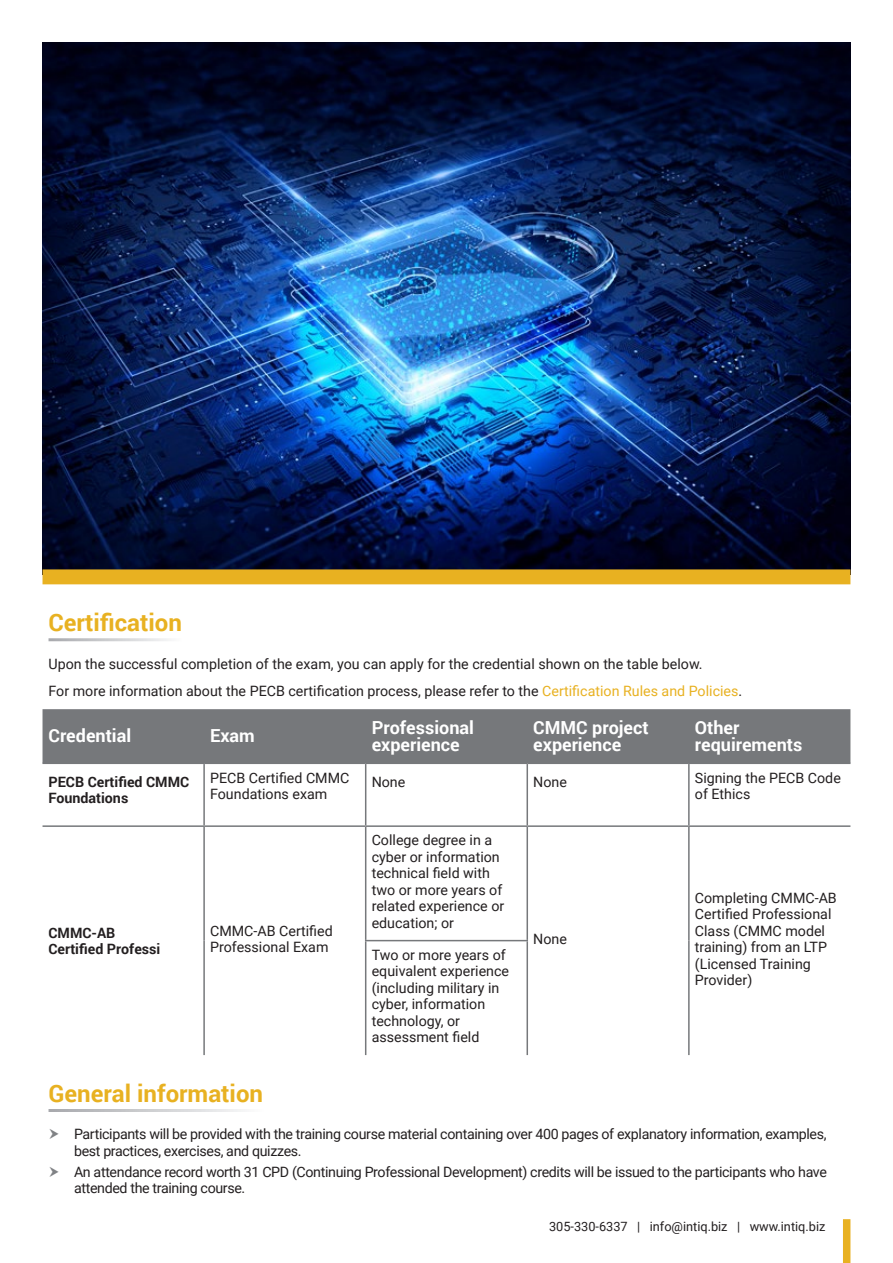
<style>
.page{position:relative;width:893px;height:1263px;background:#fff}
.page>*{position:absolute;margin:0;border:0;box-sizing:border-box;transform-origin:0 0}
.t1{font:700 24px "Roboto";color:#e8b121}
.t2{font:700 18px/16.5px "Roboto";color:#fff}
.Bullet_Points{font:14.25px/16.5px "Roboto";color:#231f20}
.Bullet_Points-2{font:14.25px/16.5px "Roboto";letter-spacing:-.025em;color:#231f20}
.t3{font:700 14.25px "Roboto";color:#231f20}
.t4{font:12.75px "Roboto";color:#231f20}
.s1{color:#e8b121}
</style>
<div class="page">
<img style="left:43px;top:43px;width:807px;height:526px">
<div style="left:43px;top:569px;width:807px;height:15px;background:#e8b121"></div>
<div style="left:43px;top:709px;width:807px;height:53px;background:#76787b"></div>
<hr style="left:43px;top:825px;width:161px;height:2px;background:#76787b">
<hr style="left:204px;top:825px;width:162px;height:2px;background:#76787b">
<hr style="left:366px;top:825px;width:161px;height:2px;background:#76787b">
<hr style="left:527px;top:825px;width:162px;height:2px;background:#76787b">
<hr style="left:689px;top:825px;width:161px;height:2px;background:#76787b">
<hr style="left:365px;top:940px;width:163px;height:1px;background:#76787b">
<hr style="left:203px;top:764px;width:2px;height:61px;background:#76787b">
<hr style="left:365px;top:764px;width:1px;height:61px;background:#76787b">
<hr style="left:526px;top:764px;width:2px;height:61px;background:#76787b">
<hr style="left:688px;top:764px;width:2px;height:61px;background:#76787b">
<hr style="left:203px;top:827px;width:2px;height:114px;background:#76787b">
<hr style="left:365px;top:827px;width:1px;height:113px;background:#76787b">
<hr style="left:526px;top:827px;width:2px;height:113px;background:#76787b">
<hr style="left:688px;top:827px;width:2px;height:114px;background:#76787b">
<hr style="left:203px;top:941px;width:2px;height:114px;background:#76787b">
<hr style="left:365px;top:941px;width:1px;height:114px;background:#76787b">
<hr style="left:526px;top:941px;width:2px;height:114px;background:#76787b">
<hr style="left:688px;top:941px;width:2px;height:114px;background:#76787b">
<hr style="left:43px;top:762px;width:161px;height:2px;background:#76787b">
<hr style="left:204px;top:762px;width:162px;height:2px;background:#76787b">
<hr style="left:366px;top:762px;width:161px;height:2px;background:#76787b">
<hr style="left:527px;top:762px;width:162px;height:2px;background:#76787b">
<hr style="left:689px;top:762px;width:161px;height:2px;background:#76787b">
<div style="left:843px;top:1219px;width:7px;height:44px;background:#e8b121"></div>
<p class="t1" style="left:49px;top:605px;width:135px">Certification</p>
<p class="Bullet_Points" style="left:49px;top:655px;width:655px">Upon the successful completion of the exam, you can apply for the credential shown on the table below.</p>
<p class="Bullet_Points" style="left:49px;top:682px;width:695px">For more information about the PECB certification process, please refer to the <span class="s1">Certification Rules and Policies</span>.</p>
<p class="t2" style="left:49px;top:727px;width:84px">Credential</p>
<p class="t2" style="left:210px;top:727px;width:46px">Exam</p>
<p class="t2" style="left:372px;top:719px;width:104px">Professional experience</p>
<p class="t2" style="left:533px;top:719px;width:117px">CMMC project experience</p>
<p class="t2" style="left:695px;top:719px;width:109px">Other requirements</p>
<p class="t3" style="left:49px;top:772px;width:142px">PECB Certified CMMC</p>
<p class="t3" style="left:49px;top:788px;width:81px">Foundations</p>
<p class="Bullet_Points" style="left:210px;top:769px;width:141px">PECB Certified CMMC</p>
<p class="Bullet_Points" style="left:210px;top:785px;width:119px">Foundations exam</p>
<p class="Bullet_Points" style="left:372px;top:773px;width:35px">None</p>
<p class="Bullet_Points" style="left:533px;top:773px;width:35px">None</p>
<p class="Bullet_Points" style="left:695px;top:769px;width:147px">Signing the PECB Code of Ethics</p>
<p class="t3" style="left:49px;top:922px;width:68px">CMMC-AB</p>
<p class="t3" style="left:49px;top:939px;width:113px">Certified Professi</p>
<p class="Bullet_Points" style="left:210px;top:922px;width:124px">CMMC-AB Certified<br>Professional Exam</p>
<p class="Bullet_Points" style="left:372px;top:831px;width:134px">College degree in a cyber or information technical field with two or more years of related experience or education; or</p>
<p class="Bullet_Points" style="left:372px;top:946px;width:139px">Two or more years of equivalent experience (including military in cyber, information technology, or assessment field</p>
<p class="Bullet_Points" style="left:533px;top:930px;width:35px">None</p>
<p class="Bullet_Points" style="left:695px;top:889px;width:143px">Completing CMMC-AB<br>Certified Professional<br>Class (CMMC model training) from an LTP (Licensed Training<br>Provider)</p>
<p class="t1" style="left:49px;top:1076px;width:216px">General information</p>
<p class="Bullet_Points-2" style="left:74px;top:1125px;width:754px">Participants will be provided with the training course material containing over 400 pages of explanatory information, examples, best practices, exercises, and quizzes.</p>
<p class="Bullet_Points-2" style="left:74px;top:1163px;width:754px">An attendance record worth 31 CPD (Continuing Professional Development) credits will be issued to the participants who have attended the training course.</p>
<p class="t4" style="left:549px;top:1218px;width:278px">305-330-6337 | info@intiq.biz | www.intiq.biz</p>
</div>
